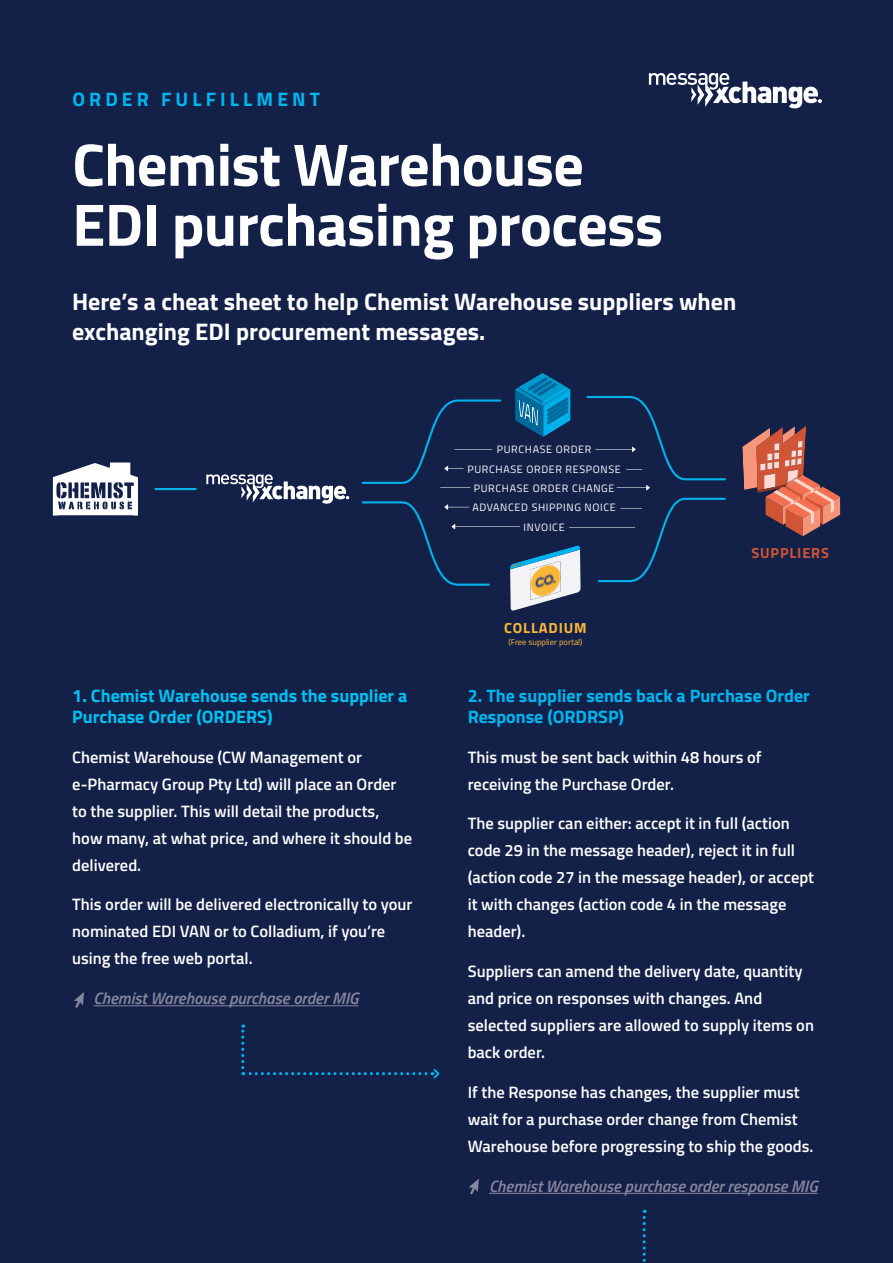
<style>
.page{position:relative;width:893px;height:1263px;background:#132149}
.page>*{position:absolute;margin:0;border:0;box-sizing:border-box;transform-origin:0 0}
.t1{font:700 60px/60px "Titillium Web";letter-spacing:-.01em;color:#fff}
.t2{font:700 24px/30px "Titillium";color:#fff}
.t3{font:700 19.5px "Titillium Web";letter-spacing:.21em;color:#00b6f1}
.t4{font:700 18px/21px "Titillium";color:#00c2f3}
.t5{font:700 18px/21px "Titillium";color:#00b6f1}
.t6{font:600 16.5px/27px "Titillium";color:#fff}
.t7{font:italic 600 16.5px "Titillium";color:#88869d}
.t8{font:700 14.55px "Titillium";letter-spacing:.06em;color:#d15434}
.t9{font:700 14.55px "Titillium";letter-spacing:.06em;color:#fdb737}
.t10{font:10.65px/19.4px "Titillium";letter-spacing:.06em;color:#fff;text-align:center}
.t11{font:8.55px "Titillium";color:#fdb737}
</style>
<div class="page">
<hr style="left:489px;top:1193px;width:329px;height:1px;background:#88869d">
<hr style="left:94px;top:1005px;width:265px;height:1px;background:#88869d">
<svg style="left:643px;top:1210px;width:3px;height:52px"></svg>
<svg style="left:241px;top:1024px;width:185px;height:51px"></svg>
<svg style="left:432px;top:1068px;width:8px;height:11px"></svg>
<svg style="left:649px;top:73px;width:173px;height:35px"></svg>
<svg style="left:74px;top:992px;width:10px;height:16px"></svg>
<svg style="left:469px;top:1178px;width:10px;height:16px"></svg>
<svg style="left:53px;top:462px;width:85px;height:54px"></svg>
<svg style="left:206px;top:474px;width:143px;height:30px"></svg>
<svg style="left:742px;top:426px;width:98px;height:110px"></svg>
<hr style="left:154px;top:488px;width:42px;height:2px;background:#00b2eb">
<svg style="left:515px;top:373px;width:55px;height:64px"></svg>
<svg style="left:362px;top:498px;width:364px;height:112px"></svg>
<svg style="left:362px;top:399px;width:139px;height:89px"></svg>
<svg style="left:586px;top:396px;width:140px;height:94px"></svg>
<p class="t3" style="left:72px;top:85px;width:249px">ORDER FULFILLMENT</p>
<h1 class="t1" style="left:72px;top:132px;width:592px">Chemist Warehouse<br>EDI purchasing process</h1>
<h2 class="t2" style="left:72px;top:285px;width:666px">Here’s a cheat sheet to help Chemist Warehouse suppliers when exchanging EDI procurement messages.</h2>
<p class="t4" style="left:72px;top:684px;width:337px">1. Chemist Warehouse sends the supplier a<br>Purchase Order (ORDERS)</p>
<p class="t6" style="left:72px;top:742px;width:341px">Chemist Warehouse (CW Management or e-Pharmacy Group Pty Ltd) will place an Order to the supplier. This will detail the products, how many, at what price, and where it should be delivered.</p>
<p class="t6" style="left:72px;top:890px;width:342px">This order will be delivered electronically to your nominated EDI VAN or to Colladium, if you’re using the free web portal.</p>
<p class="t7" style="left:94px;top:986px;width:267px">Chemist Warehouse purchase order MIG</p>
<p class="t10" style="left:497px;top:440px;width:96px">PURCHASE ORDER</p>
<p class="t10" style="left:474px;top:478px;width:142px">PURCHASE ORDER CHANGE</p>
<p class="t10" style="left:467px;top:459px;width:155px">PURCHASE ORDER RESPONSE</p>
<p class="t10" style="left:472px;top:497px;width:145px">ADVANCED SHIPPING NOICE<br>INVOICE</p>
<p class="t9" style="left:504px;top:617px;width:84px">COLLADIUM</p>
<p class="t11" style="left:508px;top:635px;width:76px">(Free supplier portal)</p>
<p class="t8" style="left:751px;top:542px;width:79px">SUPPLIERS</p>
<p class="t5" style="left:468px;top:684px;width:344px">2. The supplier sends back a Purchase Order<br>Response (ORDRSP)</p>
<p class="t6" style="left:468px;top:742px;width:295px">This must be sent back within 48 hours of receiving the Purchase Order.</p>
<p class="t6" style="left:468px;top:809px;width:348px">The supplier can either: accept it in full (action code 29 in the message header), reject it in full (action code 27 in the message header), or accept it with changes (action code 4 in the message header).</p>
<p class="t6" style="left:468px;top:957px;width:348px">Suppliers can amend the delivery date, quantity and price on responses with changes. And selected suppliers are allowed to supply items on back order.</p>
<p class="t6" style="left:468px;top:1078px;width:347px">If the Response has changes, the supplier must wait for a purchase order change from Chemist<br>Warehouse before progressing to ship the goods.</p>
<p class="t7" style="left:489px;top:1173px;width:330px">Chemist Warehouse purchase order response MIG</p>
</div>
